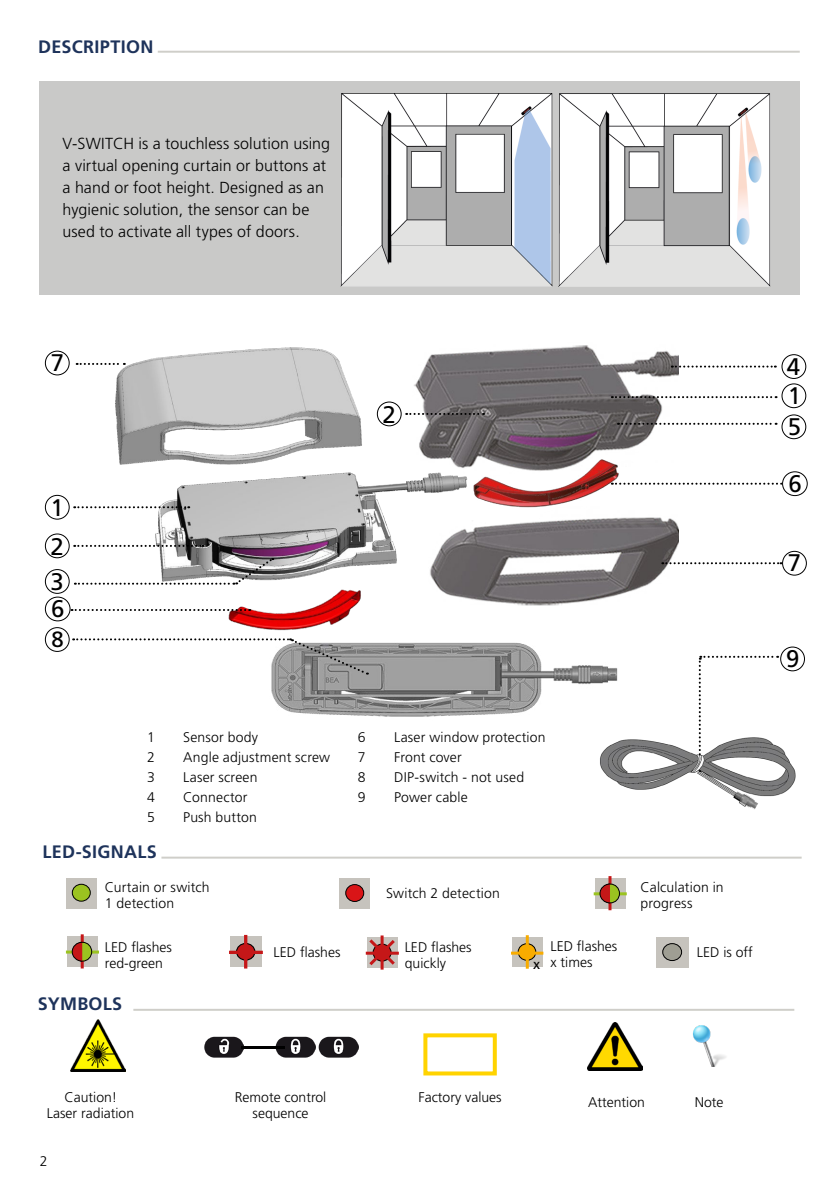
<style>
.page{position:relative;width:840px;height:1191px;background:#fff}
.page>*{position:absolute;margin:0;border:0;box-sizing:border-box;transform-origin:0 0}
.t1{font:24px/38.6px "Frutiger LT Std";color:#000}
.t2{font:22px "Frutiger LT Std";color:#000}
.t3{font:700 18px "Frutiger LT Std";letter-spacing:.015em;color:#1e335b}
.t4{font:300 16px/22px "Frutiger LT Std";letter-spacing:.005em;color:#000}
.t5{font:300 14px/16px "Frutiger LT Std";letter-spacing:.005em;color:#000}
.t6{font:14px "Frutiger LT Std";color:#000}
</style>
<div class="page">
<div style="left:40px;top:81px;width:759px;height:214px;background:#c9c9c8"></div>
<img style="left:271px;top:642px;width:346px;height:75px">
<img style="left:468px;top:345px;width:210px;height:261px">
<div style="left:781px;top:354px;width:24px;height:25px;border:1px solid #000;border-radius:50%"></div>
<svg style="left:671px;top:365px;width:104px;height:2px"></svg>
<svg style="left:617px;top:423px;width:159px;height:2px"></svg>
<svg style="left:662px;top:562px;width:119px;height:2px"></svg>
<svg style="left:611px;top:483px;width:170px;height:2px"></svg>
<div style="left:781px;top:471px;width:26px;height:25px;border:1px solid #000;border-radius:50%"></div>
<div style="left:781px;top:551px;width:25px;height:24px;border:1px solid #000;border-radius:50%"></div>
<div style="left:781px;top:414px;width:24px;height:25px;border:1px solid #000;border-radius:50%"></div>
<div style="left:45px;top:627px;width:25px;height:25px;border:1px solid #000;border-radius:50%"></div>
<div style="left:66px;top:877px;width:31px;height:31px;background:#c6c3bd"></div>
<div style="left:72px;top:884px;width:18px;height:17px;background:#9bc320;border-radius:50%"></div>
<div style="left:72px;top:883px;width:19px;height:18px;border:1px solid #000;border-radius:50%"></div>
<div style="left:339px;top:878px;width:31px;height:30px;background:#c6c3bd"></div>
<div style="left:345px;top:884px;width:18px;height:17px;background:#d91517;border-radius:50%"></div>
<div style="left:345px;top:884px;width:19px;height:18px;border:1px solid #000;border-radius:50%"></div>
<div style="left:594px;top:878px;width:31px;height:30px;background:#c6c3bd"></div>
<hr style="left:608px;top:876px;width:3px;height:34px;background:#c51718">
<hr style="left:593px;top:892px;width:33px;height:3px;background:#9bc320">
<div style="left:601px;top:884px;width:18px;height:19px;background:#9bc320;border-radius:50%"></div>
<div style="left:600px;top:883px;width:19px;height:20px;border:1px solid #000;border-radius:50%"></div>
<svg style="left:598px;top:883px;width:12px;height:21px"></svg>
<div style="left:230px;top:936px;width:32px;height:30px;background:#c6c3bd"></div>
<svg style="left:236px;top:943px;width:19px;height:17px"></svg>
<div style="left:236px;top:943px;width:19px;height:17px;border:1px solid #000;border-radius:50%"></div>
<hr style="left:244px;top:935px;width:3px;height:33px;background:#c51718">
<svg style="left:229px;top:950px;width:34px;height:4px"></svg>
<div style="left:656px;top:936px;width:32px;height:31px;background:#c6c3bd"></div>
<div style="left:662px;top:943px;width:19px;height:17px;background:#9f9e93;border-radius:50%"></div>
<div style="left:661px;top:943px;width:20px;height:18px;border:1px solid #000;border-radius:50%"></div>
<div style="left:512px;top:937px;width:30px;height:30px;background:#c6c3bd"></div>
<svg style="left:518px;top:943px;width:17px;height:17px"></svg>
<div style="left:517px;top:943px;width:19px;height:17px;border:1px solid #000;border-radius:50%"></div>
<hr style="left:525px;top:935px;width:3px;height:33px;background:#f8ac00">
<hr style="left:510px;top:951px;width:33px;height:3px;background:#f8ac00">
<div style="left:67px;top:936px;width:30px;height:31px;background:#c6c3bd"></div>
<hr style="left:81px;top:934px;width:3px;height:34px;background:#c51718">
<hr style="left:66px;top:950px;width:33px;height:3px;background:#9bc320">
<div style="left:74px;top:942px;width:18px;height:19px;background:#9bc320;border-radius:50%"></div>
<div style="left:73px;top:941px;width:19px;height:20px;border:1px solid #000;border-radius:50%"></div>
<svg style="left:71px;top:941px;width:12px;height:21px"></svg>
<svg style="left:698px;top:656px;width:79px;height:48px"></svg>
<div style="left:779px;top:646px;width:25px;height:25px;border:1px solid #000;border-radius:50%"></div>
<img style="left:569px;top:704px;width:227px;height:93px">
<img style="left:715px;top:768px;width:56px;height:41px">
<svg style="left:73px;top:638px;width:295px;height:37px"></svg>
<img style="left:111px;top:347px;width:357px;height:284px">
<div style="left:45px;top:495px;width:25px;height:24px;border:1px solid #000;border-radius:50%"></div>
<svg style="left:74px;top:506px;width:115px;height:2px"></svg>
<div style="left:45px;top:533px;width:25px;height:25px;border:1px solid #000;border-radius:50%"></div>
<svg style="left:74px;top:545px;width:129px;height:2px"></svg>
<div style="left:377px;top:402px;width:24px;height:24px;background:#fff;border-radius:50%"></div>
<div style="left:376px;top:401px;width:25px;height:25px;border:1px solid #000;border-radius:50%"></div>
<svg style="left:406px;top:413px;width:78px;height:2px"></svg>
<div style="left:45px;top:569px;width:25px;height:25px;border:1px solid #000;border-radius:50%"></div>
<svg style="left:77px;top:363px;width:48px;height:2px"></svg>
<div style="left:45px;top:351px;width:25px;height:24px;border:1px solid #000;border-radius:50%"></div>
<svg style="left:75px;top:557px;width:198px;height:27px"></svg>
<svg style="left:611px;top:396px;width:165px;height:2px"></svg>
<div style="left:781px;top:383px;width:24px;height:25px;border:1px solid #000;border-radius:50%"></div>
<svg style="left:71px;top:609px;width:179px;height:2px"></svg>
<div style="left:45px;top:596px;width:25px;height:25px;border:1px solid #000;border-radius:50%"></div>
<img style="left:587px;top:1022px;width:54px;height:49px">
<div style="left:423px;top:1033px;width:73px;height:42px;border:4px solid #ffd300"></div>
<img style="left:70px;top:1019px;width:55px;height:52px">
<img style="left:204px;top:1036px;width:39px;height:21px">
<img style="left:275px;top:1036px;width:40px;height:21px">
<img style="left:319px;top:1036px;width:39px;height:21px">
<hr style="left:241px;top:1046px;width:43px;height:3px;background:#000">
<img style="left:693px;top:1025px;width:33px;height:41px">
<hr style="left:158px;top:51px;width:641px;height:2px;background:#9f9e93">
<hr style="left:161px;top:856px;width:640px;height:2px;background:#9f9e93">
<hr style="left:133px;top:1008px;width:660px;height:2px;background:#9f9e93">
<img style="left:340px;top:93px;width:212px;height:194px">
<img style="left:558px;top:93px;width:212px;height:194px">
<hr style="left:380px;top:935px;width:3px;height:34px;background:#c51718">
<hr style="left:365px;top:951px;width:33px;height:3px;background:#c51718">
<svg style="left:366px;top:936px;width:32px;height:32px"></svg>
<p class="t3" style="left:38px;top:37px;width:117px">DESCRIPTION</p>
<p class="t4" style="left:62px;top:133px;width:269px">V-SWITCH is a touchless solution using a virtual opening curtain or buttons at a hand or foot height. Designed as an hygienic solution, the sensor can be used to activate all types of doors.</p>
<h1 class="t1" style="left:51px;top:343px;width:15px">7</h1>
<h1 class="t1" style="left:51px;top:489px;width:15px">1<br>2</h1>
<h1 class="t1" style="left:51px;top:562px;width:15px">3</h1>
<h1 class="t1" style="left:51px;top:589px;width:15px">6</h1>
<h2 class="t2" style="left:52px;top:626px;width:14px">8</h2>
<h1 class="t1" style="left:382px;top:395px;width:15px">2</h1>
<p class="t5" style="left:147px;top:729px;width:9px">1</p>
<p class="t5" style="left:183px;top:729px;width:76px">Sensor body</p>
<p class="t5" style="left:147px;top:749px;width:9px">2</p>
<p class="t5" style="left:183px;top:749px;width:148px">Angle adjustment screw</p>
<p class="t5" style="left:147px;top:769px;width:9px">3</p>
<p class="t5" style="left:183px;top:769px;width:76px">Laser screen</p>
<p class="t5" style="left:147px;top:789px;width:9px">4</p>
<p class="t5" style="left:183px;top:789px;width:66px">Connector</p>
<p class="t5" style="left:147px;top:809px;width:9px">5</p>
<p class="t5" style="left:183px;top:809px;width:75px">Push button</p>
<p class="t3" style="left:43px;top:840px;width:116px">LED-SIGNALS</p>
<p class="t5" style="left:358px;top:729px;width:9px">6</p>
<p class="t5" style="left:394px;top:729px;width:153px">Laser window protection</p>
<p class="t5" style="left:358px;top:749px;width:9px">7</p>
<p class="t5" style="left:394px;top:749px;width:69px">Front cover</p>
<p class="t5" style="left:358px;top:769px;width:9px">8</p>
<p class="t5" style="left:394px;top:769px;width:131px">DIP-switch - not used</p>
<p class="t5" style="left:358px;top:789px;width:9px">9</p>
<p class="t5" style="left:394px;top:789px;width:75px">Power cable</p>
<p class="t5" style="left:105px;top:879px;width:106px">Curtain or switch<br>1 detection</p>
<p class="t5" style="left:386px;top:885px;width:115px">Switch 2 detection</p>
<p class="t5" style="left:640px;top:879px;width:85px">Calculation in progress</p>
<p class="t5" style="left:273px;top:944px;width:68px">LED flashes</p>
<p class="t5" style="left:550px;top:938px;width:68px">LED flashes x times</p>
<p class="t5" style="left:105px;top:939px;width:68px">LED flashes red-green</p>
<p class="t5" style="left:696px;top:944px;width:57px">LED is off</p>
<p class="t5" style="left:404px;top:939px;width:68px">LED flashes quickly</p>
<p class="t6" style="left:532px;top:956px;width:8px">x</p>
<p class="t3" style="left:38px;top:992px;width:86px">SYMBOLS</p>
<p class="t5" style="left:47px;top:1089px;width:89px;text-align:center">Caution!<br>Laser radiation</p>
<p class="t5" style="left:235px;top:1089px;width:93px;text-align:center">Remote control sequence</p>
<p class="t5" style="left:418px;top:1089px;width:85px">Factory values</p>
<p class="t5" style="left:587px;top:1093px;width:58px">Attention</p>
<p class="t5" style="left:694px;top:1093px;width:30px">Note</p>
<p class="t5" style="left:40px;top:1153px;width:9px">2</p>
<h1 class="t1" style="left:786px;top:347px;width:15px">4</h1>
<h1 class="t1" style="left:787px;top:377px;width:15px">1</h1>
<h1 class="t1" style="left:787px;top:408px;width:15px">5</h1>
<h1 class="t1" style="left:787px;top:464px;width:15px">6</h1>
<h1 class="t1" style="left:787px;top:544px;width:15px">7</h1>
<h1 class="t1" style="left:785px;top:639px;width:15px">9</h1>
</div>
